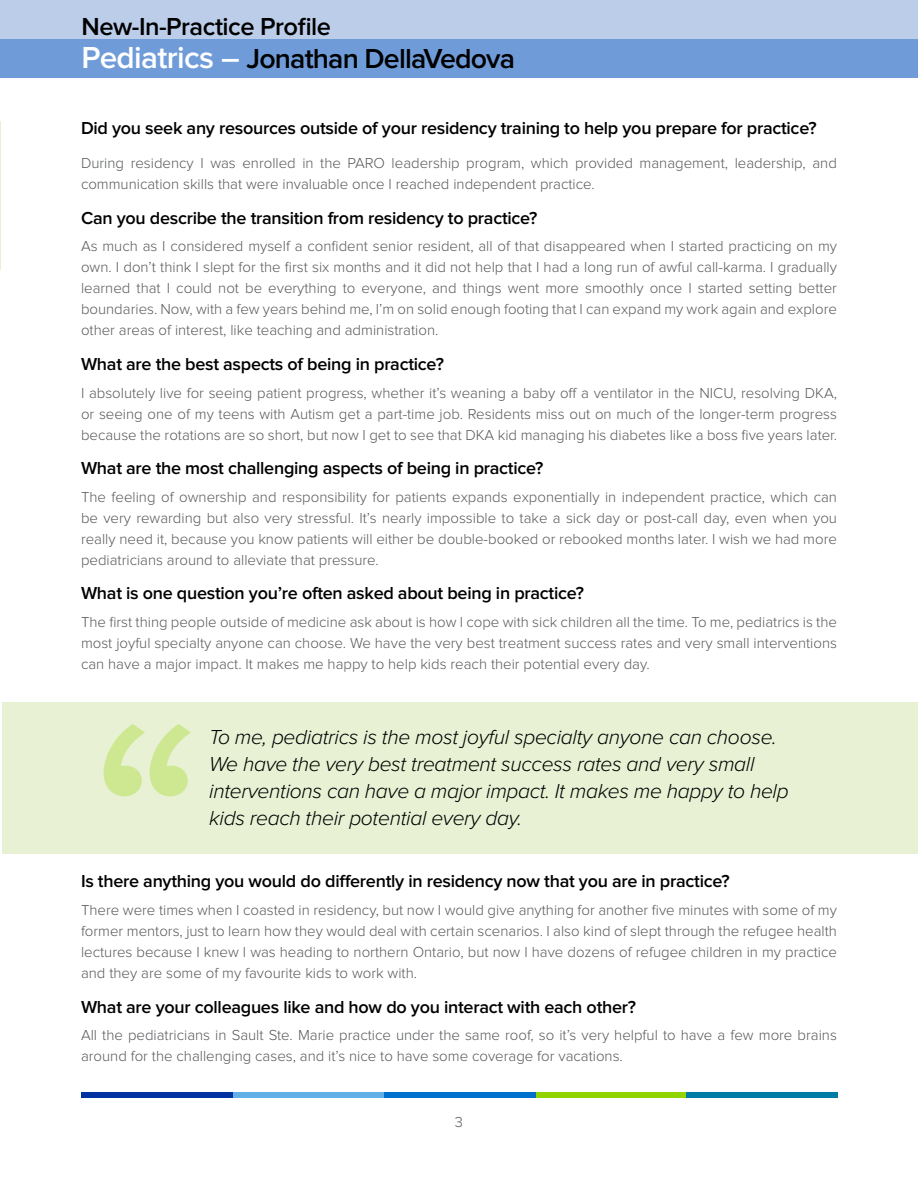
<style>
.page{position:relative;width:918px;height:1188px;background:#fff}
.page>*{position:absolute;margin:0;border:0;box-sizing:border-box;transform-origin:0 0}
.t1{font:600 28.5px "Proxima Nova";letter-spacing:-.03em;color:#000}
.t2{font:600 25.5px "Proxima Nova";letter-spacing:-.02em;color:#000}
.t3{font:italic 300 21px/27px "Proxima Nova";letter-spacing:-.015em;color:#000}
.t4{font:600 18px "Proxima Nova";letter-spacing:-.015em;color:#000}
.t5{font:300 15px/21px "Proxima Nova";color:#58595b;text-align:justify}
.s1{font-size:31.5px;color:#fff}
</style>
<div class="page">
<div style="left:0;top:0;width:918px;height:39px;background:#bccdea"></div>
<div style="left:0;top:39px;width:918px;height:39px;background:#6f9cd9"></div>
<div style="left:82px;top:1092px;width:151px;height:5px;background:#0033a1"></div>
<div style="left:233px;top:1092px;width:151px;height:5px;background:#61b1e8"></div>
<div style="left:384px;top:1092px;width:152px;height:5px;background:#0070ce"></div>
<div style="left:536px;top:1092px;width:151px;height:5px;background:#91d400"></div>
<div style="left:686px;top:1092px;width:152px;height:5px;background:#007da5"></div>
<hr style="left:0;top:122px;width:1px;height:148px;background:#e8f1d4">
<div style="left:2px;top:702px;width:916px;height:151px;background:#e8f1d4"></div>
<svg style="left:104px;top:724px;width:87px;height:72px"></svg>
<h2 class="t2" style="left:82px;top:12px;width:251px">New-In-Practice Profile</h2>
<h1 class="t1" style="left:82px;top:42px;width:435px"><span class="s1">Pediatrics –</span> Jonathan DellaVedova</h1>
<p class="t4" style="left:81px;top:117px;width:737px">Did you seek any resources outside of your residency training to help you prepare for practice?</p>
<p class="t5" style="left:81px;top:153px;width:757px">During residency I was enrolled in the PARO leadership program, which provided management, leadership, and communication skills that were invaluable once I reached independent practice.</p>
<p class="t4" style="left:81px;top:207px;width:458px">Can you describe the transition from residency to practice?</p>
<p class="t5" style="left:81px;top:236px;width:758px">As much as I considered myself a confident senior resident, all of that disappeared when I started practicing on my own. I don’t think I slept for the first six months and it did not help that I had a long run of awful call-karma. I gradually learned that I could not be everything to everyone, and things went more smoothly once I started setting better boundaries. Now, with a few years behind me, I’m on solid enough footing that I can expand my work again and explore other areas of interest, like teaching and administration.</p>
<p class="t4" style="left:81px;top:354px;width:364px">What are the best aspects of being in practice?</p>
<p class="t5" style="left:81px;top:382px;width:758px">I absolutely live for seeing patient progress, whether it’s weaning a baby off a ventilator in the NICU, resolving DKA, or seeing one of my teens with Autism get a part-time job. Residents miss out on much of the longer-term progress because the rotations are so short, but now I get to see that DKA kid managing his diabetes like a boss five years later.</p>
<p class="t4" style="left:81px;top:458px;width:464px">What are the most challenging aspects of being in practice?</p>
<p class="t5" style="left:81px;top:487px;width:758px">The feeling of ownership and responsibility for patients expands exponentially in independent practice, which can be very rewarding but also very stressful. It’s nearly impossible to take a sick day or post-call day, even when you really need it, because you know patients will either be double-booked or rebooked months later. I wish we had more pediatricians around to alleviate that pressure.</p>
<p class="t4" style="left:81px;top:583px;width:505px">What is one question you’re often asked about being in practice?</p>
<p class="t5" style="left:81px;top:612px;width:758px">The first thing people outside of medicine ask about is how I cope with sick children all the time. To me, pediatrics is the most joyful specialty anyone can choose. We have the very best treatment success rates and very small interventions can have a major impact. It makes me happy to help kids reach their potential every day.</p>
<h3 class="t3" style="left:209px;top:724px;width:581px">To me, pediatrics is the most joyful specialty anyone can choose.<br>We have the very best treatment success rates and very small interventions can have a major impact. It makes me happy to help kids reach their potential every day.</h3>
<p class="t4" style="left:81px;top:871px;width:650px">Is there anything you would do differently in residency now that you are in practice?</p>
<p class="t5" style="left:81px;top:900px;width:758px">There were times when I coasted in residency, but now I would give anything for another five minutes with some of my former mentors, just to learn how they would deal with certain scenarios. I also kind of slept through the refugee health lectures because I knew I was heading to northern Ontario, but now I have dozens of refugee children in my practice and they are some of my favourite kids to work with.</p>
<p class="t4" style="left:81px;top:996px;width:557px">What are your colleagues like and how do you interact with each other?</p>
<p class="t5" style="left:81px;top:1025px;width:757px">All the pediatricians in Sault Ste. Marie practice under the same roof, so it’s very helpful to have a few more brains around for the challenging cases, and it’s nice to have some coverage for vacations.</p>
<p class="t5" style="left:455px;top:1112px;width:10px">3</p>
</div>
